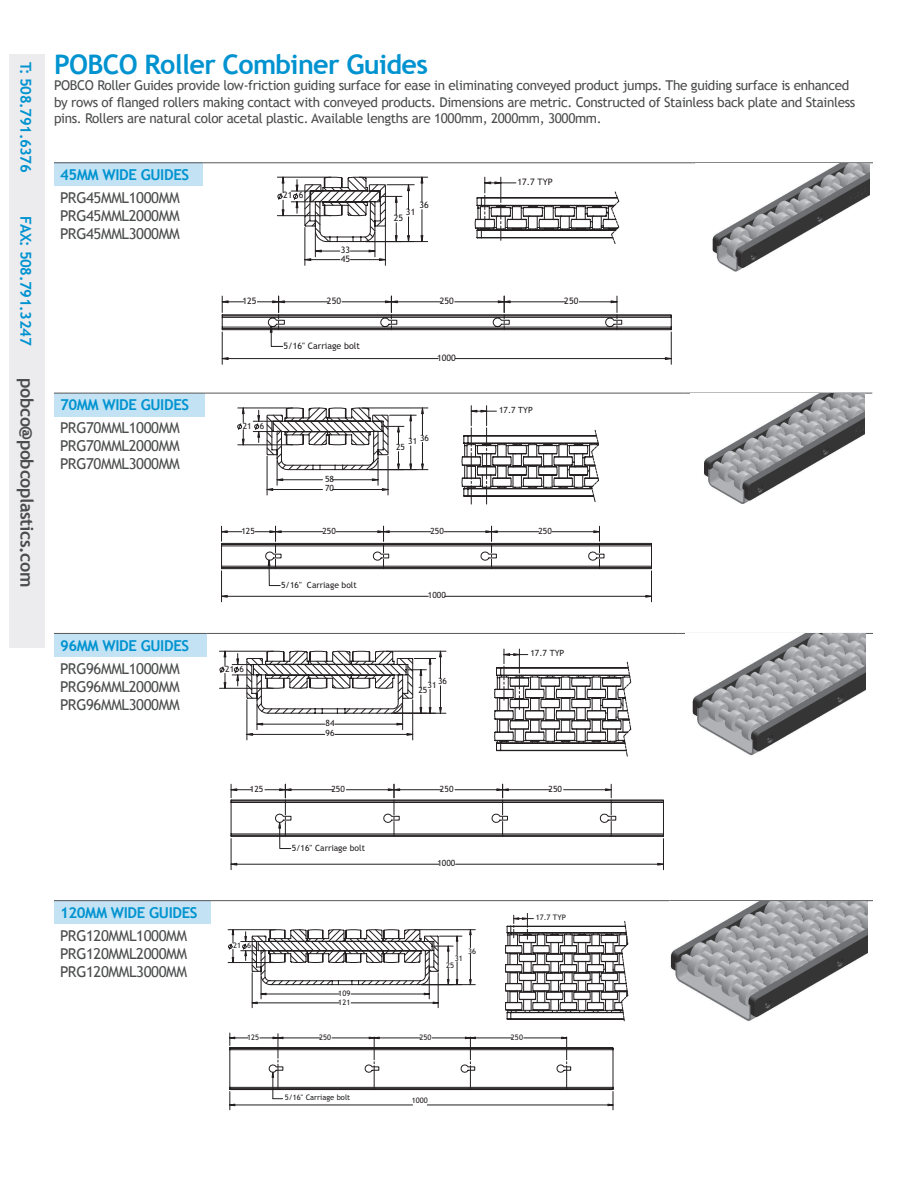
<style>
.page{position:relative;width:918px;height:1188px;background:#fff}
.page>*{position:absolute;margin:0;border:0;box-sizing:border-box;transform-origin:0 0}
.Trebuchet_Body{font:700 27px "Trebuchet MS";letter-spacing:-.025em;color:#0093d0}
.t1{font:700 18px "Trebuchet MS";letter-spacing:-.025em;color:#4b4c4d}
.Part_Number_10pt{font:15px "Trebuchet MS";letter-spacing:-.025em;color:#4b4c4d}
.Part_Number{font:700 15px "Trebuchet MS";letter-spacing:-.025em;color:#0093d0}
.Trebuchet_Body-2{font:13.5px/16.5px "Trebuchet MS";letter-spacing:-.025em;color:#4b4c4d}
.t2{font:9.6px/11.2px "Trebuchet MS";letter-spacing:.005em;color:#231f20}
.t3{font:8.85px/8.6px "Trebuchet MS";letter-spacing:.005em;color:#231f20}
.t4{font:8.55px "Trebuchet MS";letter-spacing:.005em;color:#231f20}
.t5{font:7.65px "Trebuchet MS";letter-spacing:.005em;color:#231f20}
</style>
<div class="page">
<div style="left:9px;top:54px;width:36px;height:594px;background:#ececee"></div>
<div style="left:54px;top:163px;width:148px;height:23px;background:#c3e2f3"></div>
<hr style="left:54px;top:162px;width:148px;height:1px;background:#57585a">
<hr style="left:202px;top:162px;width:490px;height:1px;background:#57585a">
<hr style="left:692px;top:162px;width:181px;height:1px;background:#57585a">
<svg style="left:222px;top:295px;width:35px;height:35px"></svg>
<svg style="left:222px;top:296px;width:22px;height:17px"></svg>
<hr style="left:222px;top:332px;width:1px;height:32px;background:#231f20">
<hr style="left:671px;top:332px;width:1px;height:32px;background:#231f20">
<hr style="left:222px;top:358px;width:216px;height:1px;background:#231f20">
<svg style="left:222px;top:357px;width:7px;height:3px"></svg>
<svg style="left:257px;top:176px;width:415px;height:184px"></svg>
<img style="left:712px;top:163px;width:157px;height:109px">
<div style="left:54px;top:393px;width:150px;height:23px;background:#c3e2f3"></div>
<hr style="left:54px;top:393px;width:150px;height:1px;background:#57585a">
<hr style="left:204px;top:393px;width:479px;height:1px;background:#57585a">
<hr style="left:683px;top:393px;width:189px;height:1px;background:#57585a">
<hr style="left:221px;top:571px;width:1px;height:31px;background:#231f20">
<hr style="left:651px;top:571px;width:1px;height:31px;background:#231f20">
<svg style="left:221px;top:406px;width:431px;height:192px"></svg>
<img style="left:691px;top:393px;width:174px;height:111px">
<div style="left:54px;top:633px;width:152px;height:24px;background:#c3e2f3"></div>
<hr style="left:54px;top:633px;width:152px;height:1px;background:#57585a">
<hr style="left:206px;top:633px;width:471px;height:1px;background:#57585a">
<hr style="left:677px;top:633px;width:196px;height:1px;background:#57585a">
<img style="left:350px;top:648px;width:314px;height:223px">
<svg style="left:631px;top:650px;width:33px;height:187px"></svg>
<hr style="left:231px;top:839px;width:1px;height:31px;background:#231f20">
<hr style="left:663px;top:839px;width:1px;height:31px;background:#231f20">
<hr style="left:231px;top:864px;width:208px;height:1px;background:#231f20">
<hr style="left:456px;top:864px;width:207px;height:1px;background:#231f20">
<svg style="left:657px;top:863px;width:6px;height:3px"></svg>
<svg style="left:219px;top:649px;width:412px;height:200px"></svg>
<img style="left:692px;top:634px;width:173px;height:122px">
<div style="left:54px;top:901px;width:157px;height:23px;background:#c3e2f3"></div>
<hr style="left:54px;top:900px;width:157px;height:1px;background:#57585a">
<hr style="left:211px;top:900px;width:459px;height:1px;background:#57585a">
<hr style="left:670px;top:900px;width:203px;height:1px;background:#57585a">
<svg style="left:228px;top:913px;width:400px;height:197px"></svg>
<img style="left:670px;top:901px;width:197px;height:120px">
<p class="Part_Number" style="left:35px;top:62px;width:113px;rotate:90deg">T: 508.791.6376</p>
<p class="Part_Number" style="left:35px;top:216px;width:131px;rotate:90deg">FAX: 508.791.3247</p>
<h2 class="t1" style="left:38px;top:378px;width:211px;rotate:90deg">pobco@pobcoplastics.com</h2>
<p class="Trebuchet_Body" style="left:54px;top:47px;width:376px">POBCO Roller Combiner Guides</p>
<p class="Trebuchet_Body-2" style="left:54px;top:78px;width:803px">POBCO Roller Guides provide low-friction guiding surface for ease in eliminating conveyed product jumps. The guiding surface is enhanced by rows of flanged rollers making contact with conveyed products. Dimensions are metric. Constructed of Stainless back plate and Stainless pins. Rollers are natural color acetal plastic. Available lengths are 1000mm, 2000mm, 3000mm.</p>
<p class="Part_Number" style="left:60px;top:165px;width:131px">45MM WIDE GUIDES</p>
<p class="Part_Number_10pt" style="left:60px;top:189px;width:121px">PRG45MML1000MM</p>
<p class="Part_Number_10pt" style="left:60px;top:207px;width:121px">PRG45MML2000MM</p>
<p class="Part_Number_10pt" style="left:60px;top:225px;width:121px">PRG45MML3000MM</p>
<p class="Part_Number" style="left:60px;top:395px;width:131px">70MM WIDE GUIDES</p>
<p class="Part_Number_10pt" style="left:60px;top:419px;width:121px">PRG70MML1000MM</p>
<p class="Part_Number_10pt" style="left:60px;top:437px;width:121px">PRG70MML2000MM</p>
<p class="Part_Number_10pt" style="left:60px;top:455px;width:121px">PRG70MML3000MM</p>
<p class="Part_Number" style="left:60px;top:636px;width:131px">96MM WIDE GUIDES</p>
<p class="Part_Number_10pt" style="left:60px;top:659px;width:121px">PRG96MML1000MM</p>
<p class="Part_Number_10pt" style="left:60px;top:677px;width:121px">PRG96MML2000MM</p>
<p class="Part_Number_10pt" style="left:60px;top:695px;width:121px">PRG96MML3000MM</p>
<p class="t3" style="left:283px;top:191px;width:11px">21</p>
<p class="t3" style="left:283px;top:197px;width:11px">21</p>
<p class="t3" style="left:299px;top:191px;width:6px">6</p>
<p class="t3" style="left:299px;top:197px;width:6px">6</p>
<p class="t3" style="left:341px;top:246px;width:11px">33<br>45</p>
<p class="t3" style="left:341px;top:252px;width:11px">33<br>45</p>
<p class="t3" style="left:419px;top:201px;width:11px">36</p>
<p class="t3" style="left:419px;top:207px;width:11px">36</p>
<p class="t3" style="left:406px;top:208px;width:11px">31</p>
<p class="t3" style="left:394px;top:214px;width:23px">25 31</p>
<p class="t3" style="left:394px;top:220px;width:11px">25</p>
<p class="t3" style="left:517px;top:178px;width:37px">17.7 TYP</p>
<p class="t3" style="left:517px;top:184px;width:37px">17.7 TYP</p>
<p class="t3" style="left:242px;top:297px;width:16px">125</p>
<p class="t3" style="left:327px;top:297px;width:16px">250</p>
<p class="t3" style="left:440px;top:297px;width:16px">250</p>
<p class="t3" style="left:564px;top:297px;width:16px">250</p>
<p class="t3" style="left:242px;top:303px;width:16px">125</p>
<p class="t3" style="left:327px;top:303px;width:16px">250</p>
<p class="t3" style="left:440px;top:303px;width:16px">250</p>
<p class="t3" style="left:564px;top:303px;width:16px">250</p>
<p class="t3" style="left:284px;top:342px;width:78px">5/16" Carriage bolt</p>
<p class="t4" style="left:243px;top:420px;width:10px">21</p>
<p class="t4" style="left:260px;top:420px;width:6px">6</p>
<p class="t4" style="left:325px;top:474px;width:10px">58</p>
<p class="t4" style="left:325px;top:483px;width:10px">70</p>
<p class="t3" style="left:437px;top:353px;width:20px">1000</p>
<p class="t3" style="left:437px;top:359px;width:20px">1000</p>
<p class="t4" style="left:420px;top:433px;width:10px">36</p>
<p class="t4" style="left:408px;top:436px;width:10px">31</p>
<p class="t4" style="left:396px;top:442px;width:10px">25</p>
<p class="t4" style="left:499px;top:405px;width:35px">17.7 TYP</p>
<p class="t4" style="left:241px;top:526px;width:15px">125</p>
<p class="t4" style="left:322px;top:526px;width:15px">250</p>
<p class="t4" style="left:430px;top:526px;width:15px">250</p>
<p class="t4" style="left:538px;top:526px;width:15px">250</p>
<p class="t4" style="left:225px;top:664px;width:20px">21 6</p>
<p class="t4" style="left:281px;top:580px;width:77px">5/16" Carriage bolt</p>
<p class="t4" style="left:326px;top:718px;width:11px">84</p>
<p class="t4" style="left:326px;top:728px;width:11px">96</p>
<p class="t4" style="left:428px;top:590px;width:20px">1000</p>
<p class="t4" style="left:428px;top:678px;width:21px">31 36</p>
<p class="t4" style="left:418px;top:685px;width:11px">25</p>
<p class="t4" style="left:530px;top:648px;width:36px">17.7 TYP</p>
<p class="t4" style="left:250px;top:784px;width:15px">125</p>
<p class="t4" style="left:331px;top:784px;width:15px">250</p>
<p class="t4" style="left:440px;top:784px;width:15px">250</p>
<p class="t4" style="left:549px;top:784px;width:15px">250</p>
<p class="Part_Number" style="left:60px;top:903px;width:139px">120MM WIDE GUIDES</p>
<p class="Part_Number_10pt" style="left:60px;top:927px;width:129px">PRG120MML1000MM</p>
<p class="Part_Number_10pt" style="left:60px;top:945px;width:129px">PRG120MML2000MM</p>
<p class="Part_Number_10pt" style="left:60px;top:963px;width:129px">PRG120MML3000MM</p>
<p class="t2" style="left:161px;top:959px;width:17px">109<br>121</p>
<p class="t4" style="left:292px;top:843px;width:75px">5/16" Carriage bolt</p>
<p class="t4" style="left:437px;top:858px;width:20px">1000</p>
<p class="t5" style="left:247px;top:941px;width:5px">6</p>
<p class="t5" style="left:233px;top:941px;width:10px">21</p>
<p class="t5" style="left:338px;top:988px;width:14px">109</p>
<p class="t5" style="left:338px;top:997px;width:14px">121</p>
<p class="t5" style="left:468px;top:946px;width:10px">36</p>
<p class="t5" style="left:455px;top:954px;width:10px">31</p>
<p class="t5" style="left:446px;top:961px;width:10px">25</p>
<p class="t5" style="left:247px;top:1032px;width:14px">125</p>
<p class="t5" style="left:319px;top:1032px;width:14px">250</p>
<p class="t5" style="left:419px;top:1032px;width:14px">250</p>
<p class="t5" style="left:511px;top:1032px;width:14px">250</p>
<p class="t5" style="left:536px;top:913px;width:32px">17.7 TYP</p>
<p class="t5" style="left:285px;top:1093px;width:67px">5/16" Carriage bolt</p>
<p class="t5" style="left:412px;top:1096px;width:18px">1000</p>
</div>
